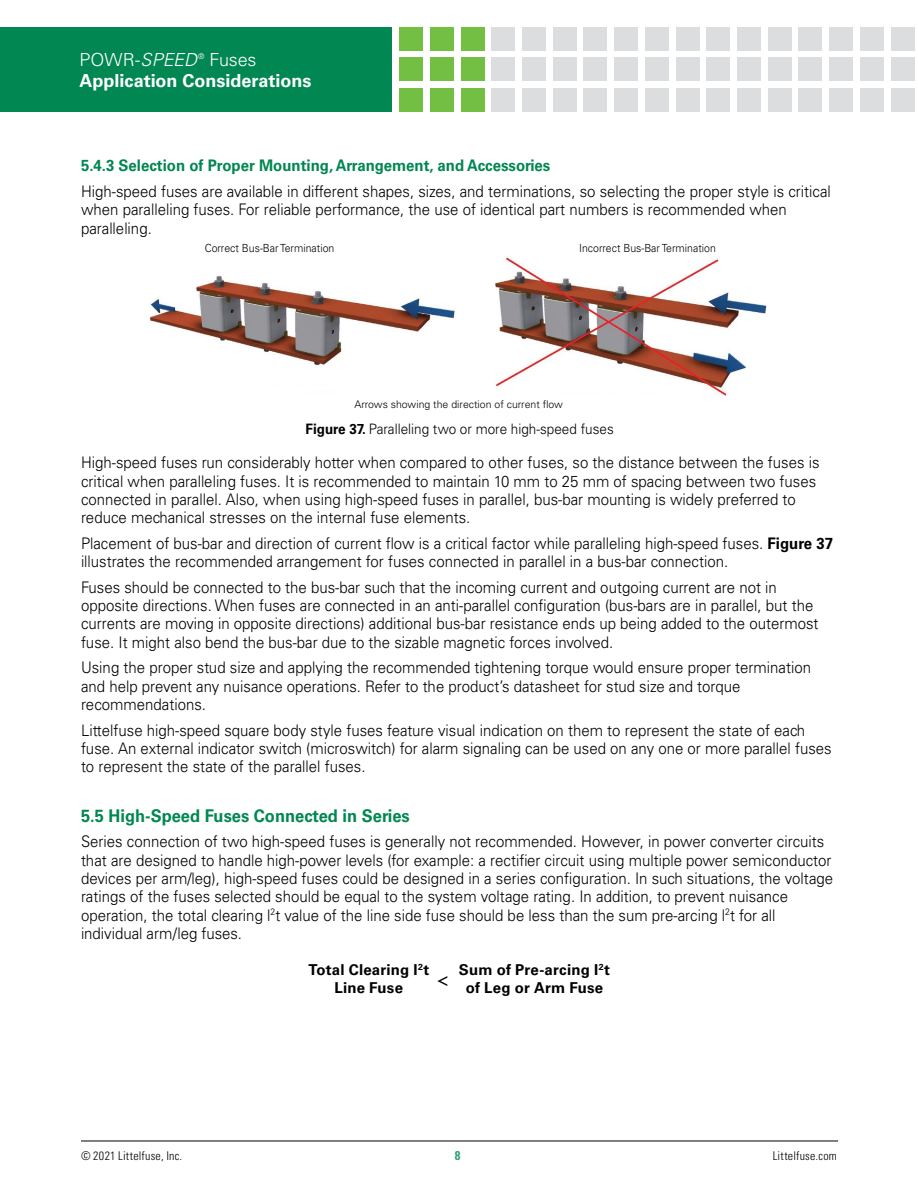
<style>
.page{position:relative;width:918px;height:1188px;background:#fff}
.page>*{position:absolute;margin:0;border:0;box-sizing:border-box;transform-origin:0 0}
.t1{font:700 18px "Univers LT Std";color:#fff}
.t2{font:300 18px "Univers LT Std";letter-spacing:-.01em;color:#fff}
.green_subheads{font:700 17.55px "Univers LT Std";color:#008752;scale:.94 1}
.Body_text{font:300 15.9px/18.3px "Univers LT Std";color:#000;scale:.94 1}
.small_green_subheads{font:700 15.9px "Univers LT Std";color:#008752;scale:.94 1}
.Bullets_1{font:700 15px/17.2px "Univers LT Std";letter-spacing:.01em;color:#000;text-align:center}
.New_body{font:300 14.4px "Univers LT Std";color:#000;scale:.94 1}
.t3{font:700 condensed 12.75px "Univers LT Std";color:#35a17a}
.t4{font:300 condensed 12px "Univers LT Std";letter-spacing:.02em;color:#000}
.New_body-2{font:300 11.1px "Univers LT Std";color:#000;scale:.94 1}
.New_body-3{font:300 10.5px "Univers LT Std";color:#000}
.t5{font:300 7.8px "Univers LT Std";color:#fff}
.s1{font-style:italic}
.s2{font-weight:700}
</style>
<div class="page">
<hr style="left:81px;top:1141px;width:757px;height:1px;background:#000">
<div style="left:0;top:27px;width:392px;height:85px;background:#008752"></div>
<div style="left:399px;top:27px;width:24px;height:23px;background:#72bf44"></div>
<div style="left:399px;top:58px;width:24px;height:23px;background:#72bf44"></div>
<div style="left:399px;top:88px;width:24px;height:24px;background:#72bf44"></div>
<div style="left:430px;top:27px;width:24px;height:23px;background:#72bf44"></div>
<div style="left:430px;top:58px;width:24px;height:23px;background:#72bf44"></div>
<div style="left:430px;top:88px;width:24px;height:24px;background:#72bf44"></div>
<div style="left:461px;top:27px;width:23px;height:23px;background:#72bf44"></div>
<div style="left:461px;top:58px;width:23px;height:23px;background:#72bf44"></div>
<div style="left:461px;top:88px;width:23px;height:24px;background:#72bf44"></div>
<div style="left:491px;top:27px;width:24px;height:23px;background:#dcddde"></div>
<div style="left:491px;top:58px;width:24px;height:23px;background:#dcddde"></div>
<div style="left:491px;top:88px;width:24px;height:24px;background:#dcddde"></div>
<div style="left:522px;top:27px;width:24px;height:23px;background:#dcddde"></div>
<div style="left:522px;top:58px;width:24px;height:23px;background:#dcddde"></div>
<div style="left:522px;top:88px;width:24px;height:24px;background:#dcddde"></div>
<div style="left:553px;top:27px;width:23px;height:23px;background:#dcddde"></div>
<div style="left:553px;top:58px;width:23px;height:23px;background:#dcddde"></div>
<div style="left:553px;top:88px;width:23px;height:24px;background:#dcddde"></div>
<div style="left:584px;top:27px;width:23px;height:23px;background:#dcddde"></div>
<div style="left:584px;top:58px;width:23px;height:23px;background:#dcddde"></div>
<div style="left:584px;top:88px;width:23px;height:24px;background:#dcddde"></div>
<div style="left:614px;top:27px;width:24px;height:23px;background:#dcddde"></div>
<div style="left:614px;top:58px;width:24px;height:23px;background:#dcddde"></div>
<div style="left:614px;top:88px;width:24px;height:24px;background:#dcddde"></div>
<div style="left:645px;top:27px;width:24px;height:23px;background:#dcddde"></div>
<div style="left:645px;top:58px;width:24px;height:23px;background:#dcddde"></div>
<div style="left:645px;top:88px;width:24px;height:24px;background:#dcddde"></div>
<div style="left:676px;top:27px;width:23px;height:23px;background:#dcddde"></div>
<div style="left:676px;top:58px;width:23px;height:23px;background:#dcddde"></div>
<div style="left:676px;top:88px;width:23px;height:24px;background:#dcddde"></div>
<div style="left:707px;top:27px;width:23px;height:23px;background:#dcddde"></div>
<div style="left:707px;top:58px;width:23px;height:23px;background:#dcddde"></div>
<div style="left:707px;top:88px;width:23px;height:24px;background:#dcddde"></div>
<div style="left:737px;top:27px;width:24px;height:23px;background:#dcddde"></div>
<div style="left:737px;top:58px;width:24px;height:23px;background:#dcddde"></div>
<div style="left:737px;top:88px;width:24px;height:24px;background:#dcddde"></div>
<div style="left:768px;top:27px;width:23px;height:23px;background:#dcddde"></div>
<div style="left:768px;top:58px;width:23px;height:23px;background:#dcddde"></div>
<div style="left:768px;top:88px;width:23px;height:24px;background:#dcddde"></div>
<div style="left:799px;top:27px;width:23px;height:23px;background:#dcddde"></div>
<div style="left:799px;top:58px;width:23px;height:23px;background:#dcddde"></div>
<div style="left:799px;top:88px;width:23px;height:24px;background:#dcddde"></div>
<div style="left:860px;top:27px;width:24px;height:23px;background:#dcddde"></div>
<div style="left:860px;top:58px;width:24px;height:23px;background:#dcddde"></div>
<div style="left:860px;top:88px;width:24px;height:24px;background:#dcddde"></div>
<div style="left:829px;top:27px;width:24px;height:23px;background:#dcddde"></div>
<div style="left:829px;top:58px;width:24px;height:23px;background:#dcddde"></div>
<div style="left:829px;top:88px;width:24px;height:24px;background:#dcddde"></div>
<div style="left:891px;top:27px;width:23px;height:23px;background:#dcddde"></div>
<div style="left:891px;top:58px;width:23px;height:23px;background:#dcddde"></div>
<div style="left:891px;top:88px;width:23px;height:24px;background:#dcddde"></div>
<img style="left:150px;top:257px;width:617px;height:139px">
<p class="t2" style="left:79px;top:48px;width:119px">POWR-<span class="s1">SPEED</span></p>
<p class="t5" style="left:198px;top:51px;width:8px">®</p>
<p class="t2" style="left:209px;top:48px;width:49px">Fuses</p>
<p class="t1" style="left:79px;top:70px;width:234px">Application Considerations</p>
<p class="small_green_subheads" style="left:81px;top:156px;width:501px">5.4.3 Selection of Proper Mounting, Arrangement, and Accessories</p>
<p class="Body_text" style="left:81px;top:182px;width:799px">High-speed fuses are available in different shapes, sizes, and terminations, so selecting the proper style is critical when paralleling fuses. For reliable performance, the use of identical part numbers is recommended when paralleling.</p>
<p class="New_body-2" style="left:205px;top:242px;width:139px">Correct Bus-Bar Termination</p>
<p class="New_body-2" style="left:579px;top:242px;width:147px">Incorrect Bus-Bar Termination</p>
<p class="New_body-3" style="left:354px;top:398px;width:210px">Arrows showing the direction of current flow</p>
<p class="New_body" style="left:306px;top:420px;width:329px"><span class="s2">Figure 37.</span> Paralleling two or more high-speed fuses</p>
<p class="Body_text" style="left:81px;top:453px;width:787px">High-speed fuses run considerably hotter when compared to other fuses, so the distance between the fuses is critical when paralleling fuses. It is recommended to maintain 10 mm to 25 mm of spacing between two fuses connected in parallel. Also, when using high-speed fuses in parallel, bus-bar mounting is widely preferred to reduce mechanical stresses on the internal fuse elements.</p>
<p class="Body_text" style="left:81px;top:534px;width:802px">Placement of bus-bar and direction of current flow is a critical factor while paralleling high-speed fuses. <span class="s2">Figure 37 </span>illustrates the recommended arrangement for fuses connected in parallel in a bus-bar connection.</p>
<p class="Body_text" style="left:81px;top:578px;width:786px">Fuses should be connected to the bus-bar such that the incoming current and outgoing current are not in opposite directions. When fuses are connected in an anti-parallel configuration (bus-bars are in parallel, but the currents are moving in opposite directions) additional bus-bar resistance ends up being added to the outermost fuse. It might also bend the bus-bar due to the sizable magnetic forces involved.</p>
<p class="Body_text" style="left:81px;top:659px;width:778px">Using the proper stud size and applying the recommended tightening torque would ensure proper termination and help prevent any nuisance operations. Refer to the product’s datasheet for stud size and torque recommendations.</p>
<p class="Body_text" style="left:81px;top:721px;width:800px">Littelfuse high-speed square body style fuses feature visual indication on them to represent the state of each fuse. An external indicator switch (microswitch) for alarm signaling can be used on any one or more parallel fuses to represent the state of the parallel fuses.</p>
<p class="green_subheads" style="left:81px;top:805px;width:351px">5.5 High-Speed Fuses Connected in Series</p>
<p class="Body_text" style="left:81px;top:833px;width:802px">Series connection of two high-speed fuses is generally not recommended. However, in power converter circuits that are designed to handle high-power levels (for example: a rectifier circuit using multiple power semiconductor devices per arm/leg), high-speed fuses could be designed in a series configuration. In such situations, the voltage ratings of the fuses selected should be equal to the system voltage rating. In addition, to prevent nuisance operation, the total clearing l<sup>2</sup>t value of the line side fuse should be less than the sum pre-arcing l<sup>2</sup>t for all individual arm/leg fuses.</p>
<p class="Bullets_1" style="left:308px;top:962px;width:122px">Total Clearing I<sup>2</sup>t<br>Line Fuse</p>
<p class="Bullets_1" style="left:459px;top:962px;width:153px">Sum of Pre-arcing I<sup>2</sup>t of Leg or Arm Fuse</p>
<p class="t4" style="left:81px;top:1149px;width:103px">© 2021 Littelfuse, Inc.</p>
<p class="t3" style="left:455px;top:1147px;width:7px">8</p>
<p class="t4" style="left:773px;top:1149px;width:66px">Littelfuse.com</p>
</div>
